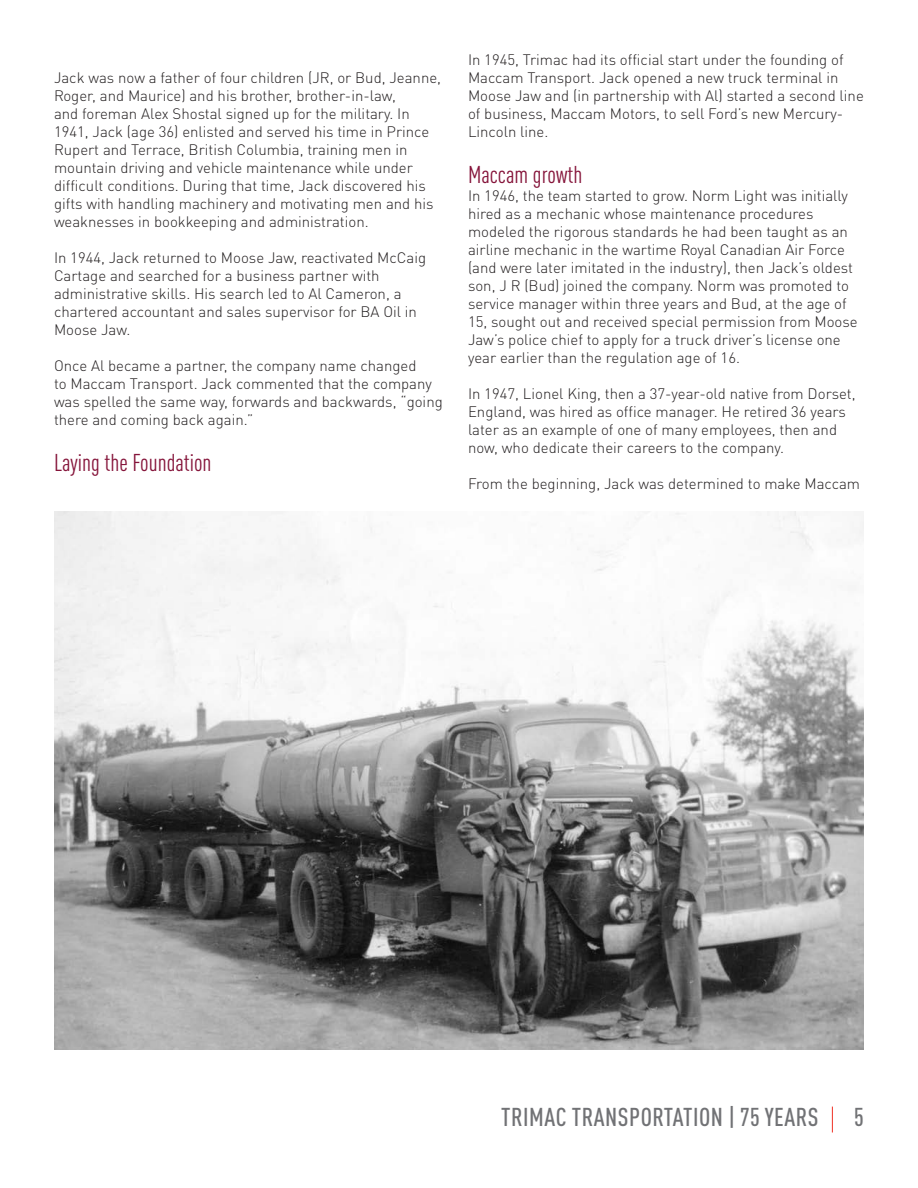
<style>
.page{position:relative;width:918px;height:1188px;background:#fff}
.page>*{position:absolute;margin:0;border:0;box-sizing:border-box;transform-origin:0 0}
.t1{font:500 condensed 25.5px "DIN Pro";letter-spacing:.02em;color:#717275}
.t2{font:condensed 24px "DIN Pro";color:#85143a}
.t3{font:300 15px/18px "DIN Pro";color:#231f20}
</style>
<div class="page">
<svg style="left:832px;top:1107px;width:1px;height:26px"></svg>
<img style="left:54px;top:512px;width:810px;height:538px">
<p class="t3" style="left:54px;top:67px;width:389px">Jack was now a father of four children (JR, or Bud, Jeanne, Roger, and Maurice) and his brother, brother-in-law,<br>and foreman Alex Shostal signed up for the military. In 1941, Jack (age 36) enlisted and served his time in Prince Rupert and Terrace, British Columbia, training men in mountain driving and vehicle maintenance while under difficult conditions. During that time, Jack discovered his gifts with handling machinery and motivating men and his weaknesses in bookkeeping and administration.</p>
<p class="t3" style="left:54px;top:247px;width:374px">In 1944, Jack returned to Moose Jaw, reactivated McCaig Cartage and searched for a business partner with administrative skills. His search led to Al Cameron, a chartered accountant and sales supervisor for BA Oil in Moose Jaw.</p>
<p class="t3" style="left:54px;top:355px;width:390px">Once Al became a partner, the company name changed<br>to Maccam Transport. Jack commented that the company was spelled the same way, forwards and backwards, “going there and coming back again.”</p>
<p class="t2" style="left:54px;top:446px;width:159px">Laying the Foundation</p>
<p class="t3" style="left:468px;top:49px;width:397px">In 1945, Trimac had its official start under the founding of Maccam Transport. Jack opened a new truck terminal in Moose Jaw and (in partnership with Al) started a second line of business, Maccam Motors, to sell Ford’s new Mercury-Lincoln line.</p>
<p class="t2" style="left:468px;top:158px;width:116px">Maccam growth</p>
<p class="t3" style="left:468px;top:186px;width:391px">In 1946, the team started to grow. Norm Light was initially hired as a mechanic whose maintenance procedures modeled the rigorous standards he had been taught as an airline mechanic in the wartime Royal Canadian Air Force (and were later imitated in the industry), then Jack’s oldest son, J R (Bud) joined the company. Norm was promoted to service manager within three years and Bud, at the age of 15, sought out and received special permission from Moose Jaw’s police chief to apply for a truck driver’s license one year earlier than the regulation age of 16.</p>
<p class="t3" style="left:468px;top:384px;width:389px">In 1947, Lionel King, then a 37-year-old native from Dorset, England, was hired as office manager. He retired 36 years later as an example of one of many employees, then and now, who dedicate their careers to the company.</p>
<p class="t3" style="left:468px;top:474px;width:394px">From the beginning, Jack was determined to make Maccam</p>
<h1 class="t1" style="left:501px;top:1098px;width:319px">TRIMAC TRANSPORTATION | 75 YEARS</h1>
<h1 class="t1" style="left:854px;top:1098px;width:11px">5</h1>
</div>
